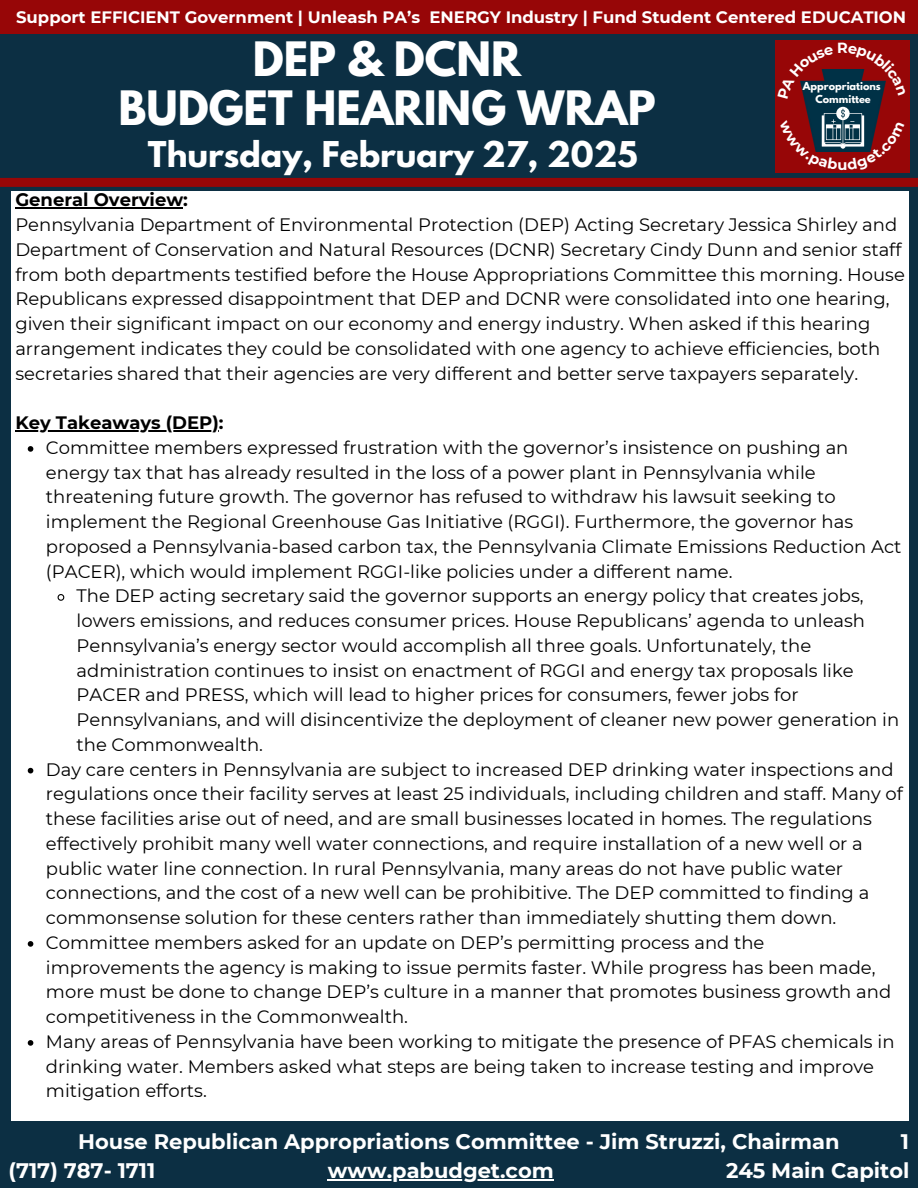
<style>
.page{position:relative;width:918px;height:1188px;background:#0c2f43}
.page>*{position:absolute;margin:0;border:0;box-sizing:border-box;transform-origin:0 0}
.t1{font:700 42px/49.5px "League Spartan";color:#fff;text-align:center}
.t2{font:700 31.5px "League Spartan";color:#fff}
.t3{font:700 21px/29.2px "Montserrat";color:#fff}
.t4{font:18px/24.8px "Montserrat";color:#000}
.t5{font:700 18px "Montserrat";color:#000}
.t6{font:700 16.5px "Montserrat";color:#fff}
.t7{font:700 14.55px "Montserrat";color:#fff}
.t8{font:700 9.75px/13px "League Spartan";color:#fff;text-align:center}
</style>
<div class="page">
<div style="left:11px;top:191px;width:898px;height:930px;background:#fff"></div>
<div style="left:0;top:0;width:918px;height:34px;background:#970607"></div>
<div style="left:0;top:178px;width:918px;height:9px;background:#970607"></div>
<div style="left:776px;top:40px;width:134px;height:133px;background:#970607"></div>
<img style="left:804px;top:99px;width:78px;height:8px">
<div style="left:814px;top:92px;width:58px;height:41px;background:#003146"></div>
<hr style="left:15px;top:208px;width:168px;height:1px;background:#000">
<hr style="left:15px;top:430px;width:204px;height:1px;background:#000">
<svg style="left:28px;top:446px;width:5px;height:6px"></svg>
<svg style="left:57px;top:594px;width:8px;height:7px"></svg>
<svg style="left:28px;top:768px;width:5px;height:5px"></svg>
<svg style="left:28px;top:941px;width:5px;height:6px"></svg>
<svg style="left:28px;top:1040px;width:5px;height:6px"></svg>
<hr style="left:328px;top:1179px;width:226px;height:1px;background:#fff">
<svg style="left:800px;top:69px;width:86px;height:30px"></svg>
<svg style="left:805px;top:107px;width:76px;height:45px"></svg>
<h3 class="t6" style="left:16px;top:7px;width:892px">Support EFFICIENT Government | Unleash PA’s ENERGY Industry | Fund Student Centered EDUCATION</h3>
<h1 class="t1" style="left:119px;top:39px;width:539px">DEP &amp; DCNR<br>BUDGET HEARING WRAP</h1>
<h2 class="t2" style="left:148px;top:138px;width:491px">Thursday, February 27, 2025</h2>
<p class="t8" style="left:803px;top:80px;width:79px">Appropriations<br>Committee</p>
<p class="t7" style="left:838px;top:156px;width:12px">u</p>
<p class="t5" style="left:15px;top:189px;width:174px">General Overview:</p>
<p class="t4" style="left:15px;top:212px;width:891px">Pennsylvania Department of Environmental Protection (DEP) Acting Secretary Jessica Shirley and Department of Conservation and Natural Resources (DCNR) Secretary Cindy Dunn and senior staff from both departments testified before the House Appropriations Committee this morning. House Republicans expressed disappointment that DEP and DCNR were consolidated into one hearing, given their significant impact on our economy and energy industry. When asked if this hearing arrangement indicates they could be consolidated with one agency to achieve efficiencies, both secretaries shared that their agencies are very different and better serve taxpayers separately.</p>
<p class="t5" style="left:15px;top:412px;width:210px">Key Takeaways (DEP):</p>
<p class="t4" style="left:46px;top:435px;width:804px">Committee members expressed frustration with the governor’s insistence on pushing an</p>
<p class="t4" style="left:46px;top:460px;width:771px">energy tax that has already resulted in the loss of a power plant in Pennsylvania while</p>
<p class="t4" style="left:46px;top:485px;width:791px">threatening future growth. The governor has refused to withdraw his lawsuit seeking to</p>
<p class="t4" style="left:46px;top:509px;width:809px">implement the Regional Greenhouse Gas Initiative (RGGI). Furthermore, the governor has</p>
<p class="t4" style="left:46px;top:534px;width:857px">proposed a Pennsylvania-based carbon tax, the Pennsylvania Climate Emissions Reduction Act</p>
<p class="t4" style="left:46px;top:559px;width:688px">(PACER), which would implement RGGI-like policies under a different name.</p>
<p class="t4" style="left:77px;top:584px;width:789px">The DEP acting secretary said the governor supports an energy policy that creates jobs,</p>
<p class="t4" style="left:77px;top:608px;width:790px">lowers emissions, and reduces consumer prices. House Republicans’ agenda to unleash</p>
<p class="t4" style="left:77px;top:633px;width:736px">Pennsylvania’s energy sector would accomplish all three goals. Unfortunately, the</p>
<p class="t4" style="left:77px;top:658px;width:779px">administration continues to insist on enactment of RGGI and energy tax proposals like</p>
<p class="t4" style="left:77px;top:683px;width:724px">PACER and PRESS, which will lead to higher prices for consumers, fewer jobs for</p>
<p class="t4" style="left:77px;top:707px;width:824px">Pennsylvanians, and will disincentivize the deployment of cleaner new power generation in</p>
<p class="t4" style="left:77px;top:732px;width:188px">the Commonwealth.</p>
<p class="t4" style="left:46px;top:757px;width:849px">Day care centers in Pennsylvania are subject to increased DEP drinking water inspections and</p>
<p class="t4" style="left:46px;top:782px;width:859px">regulations once their facility serves at least 25 individuals, including children and staff. Many of</p>
<p class="t4" style="left:46px;top:806px;width:828px">these facilities arise out of need, and are small businesses located in homes. The regulations</p>
<p class="t4" style="left:46px;top:831px;width:818px">effectively prohibit many well water connections, and require installation of a new well or a</p>
<p class="t4" style="left:46px;top:856px;width:799px">public water line connection. In rural Pennsylvania, many areas do not have public water</p>
<p class="t4" style="left:46px;top:881px;width:825px">connections, and the cost of a new well can be prohibitive. The DEP committed to finding a</p>
<p class="t4" style="left:46px;top:905px;width:792px">commonsense solution for these centers rather than immediately shutting them down.</p>
<p class="t4" style="left:46px;top:930px;width:720px">Committee members asked for an update on DEP’s permitting process and the</p>
<p class="t4" style="left:46px;top:955px;width:831px">improvements the agency is making to issue permits faster. While progress has been made,</p>
<p class="t4" style="left:46px;top:980px;width:847px">more must be done to change DEP’s culture in a manner that promotes business growth and</p>
<p class="t4" style="left:46px;top:1004px;width:364px">competitiveness in the Commonwealth.</p>
<p class="t4" style="left:46px;top:1029px;width:850px">Many areas of Pennsylvania have been working to mitigate the presence of PFAS chemicals in</p>
<p class="t4" style="left:46px;top:1054px;width:830px">drinking water. Members asked what steps are being taken to increase testing and improve</p>
<p class="t4" style="left:46px;top:1079px;width:162px">mitigation efforts.</p>
<p class="t3" style="left:9px;top:1127px;width:833px;text-indent:70px">House Republican Appropriations Committee - Jim Struzzi, Chairman (717) 787- 1711</p>
<p class="t3" style="left:901px;top:1127px;width:10px">1</p>
<p class="t3" style="left:328px;top:1156px;width:228px">www.pabudget.com</p>
<p class="t3" style="left:726px;top:1156px;width:185px">245 Main Capitol</p>
</div>
